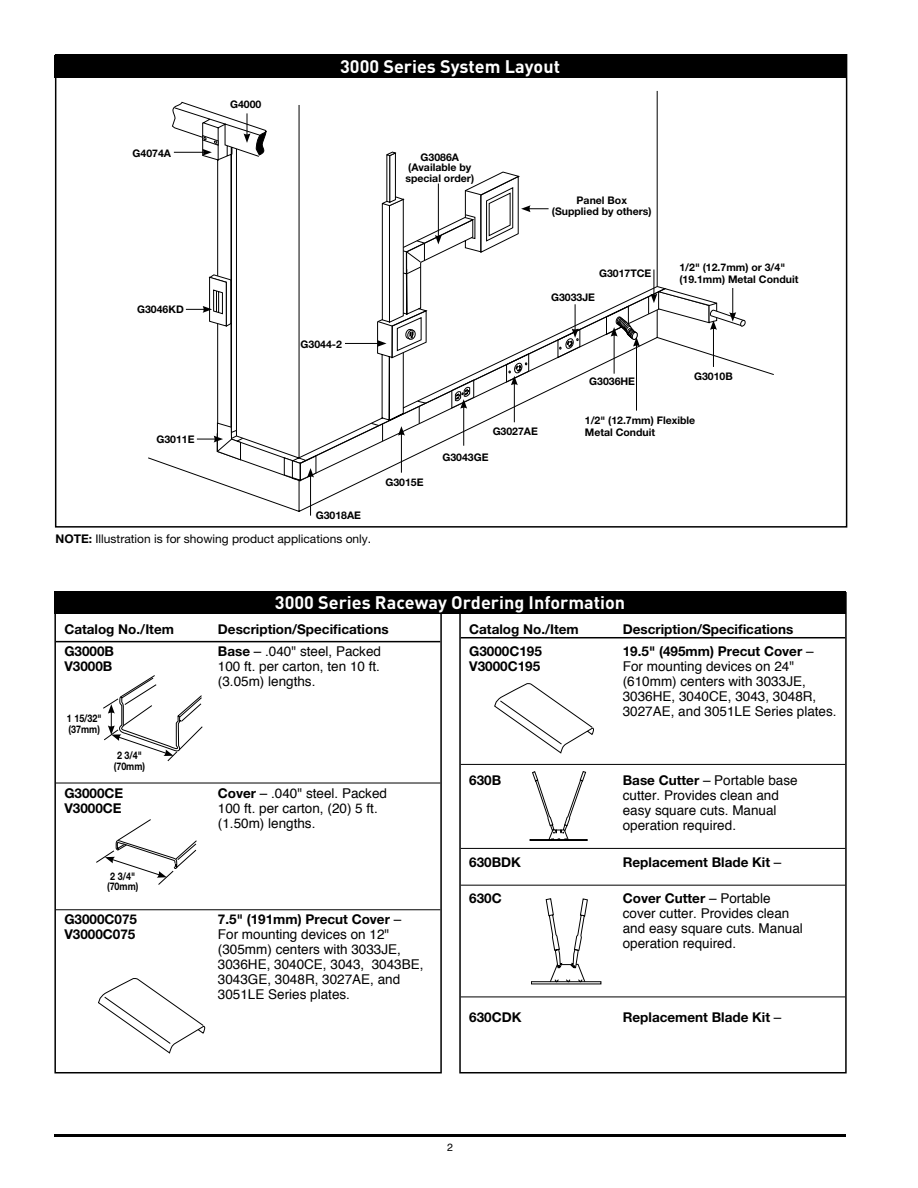
<style>
.page{position:relative;width:918px;height:1188px;background:#fff}
.page>*{position:absolute;margin:0;border:0;box-sizing:border-box;transform-origin:0 0}
.t1{font:700 18px "DIN Pro";color:#fff}
.t2{font:13.5px/15px "Helvetica";color:#000}
.t3{font:700 13.5px "Helvetica Neue";color:#000}
.t4{font:12px "Helvetica Neue";color:#000}
.t5{font:700 10.5px/10.5px "Helvetica Neue";color:#000}
.t6{font:700 10.5px/10.5px "Helvetica Neue";color:#000;text-align:center;scale:.85 1}
.t7{font:10.5px "Helvetica";color:#000}
.s1{font-weight:700}
.s2{font-family:"Helvetica Neue";font-weight:700}
.s3{font-family:"Helvetica";font-weight:400}
</style>
<div class="page">
<svg style="left:148px;top:104px;width:626px;height:408px"></svg>
<svg style="left:216px;top:171px;width:452px;height:311px"></svg>
<hr style="left:56px;top:641px;width:384px;height:1px;background:#000">
<hr style="left:56px;top:783px;width:384px;height:1px;background:#000">
<hr style="left:56px;top:909px;width:384px;height:1px;background:#000">
<div style="left:54px;top:592px;width:388px;height:481px;border:2px solid #000"></div>
<hr style="left:461px;top:637px;width:384px;height:1px;background:#000">
<hr style="left:461px;top:764px;width:384px;height:1px;background:#000">
<hr style="left:461px;top:848px;width:384px;height:1px;background:#000">
<hr style="left:461px;top:885px;width:384px;height:1px;background:#000">
<hr style="left:461px;top:997px;width:384px;height:1px;background:#000">
<div style="left:459px;top:592px;width:388px;height:481px;border:2px solid #000"></div>
<div style="left:54px;top:591px;width:792px;height:23px;background:#000"></div>
<svg style="left:530px;top:771px;width:57px;height:70px"></svg>
<svg style="left:531px;top:898px;width:70px;height:86px"></svg>
<svg style="left:98px;top:978px;width:107px;height:76px"></svg>
<svg style="left:494px;top:683px;width:100px;height:70px"></svg>
<svg style="left:103px;top:675px;width:99px;height:87px"></svg>
<svg style="left:96px;top:819px;width:101px;height:66px"></svg>
<hr style="left:54px;top:1134px;width:792px;height:3px;background:#000">
<div style="left:54px;top:55px;width:792px;height:23px;background:#000"></div>
<svg style="left:173px;top:107px;width:95px;height:353px"></svg>
<hr style="left:310px;top:475px;width:1px;height:41px;background:#000">
<svg style="left:284px;top:454px;width:33px;height:28px"></svg>
<hr style="left:401px;top:433px;width:1px;height:40px;background:#000">
<svg style="left:398px;top:426px;width:7px;height:10px"></svg>
<hr style="left:463px;top:406px;width:1px;height:40px;background:#000">
<hr style="left:514px;top:383px;width:1px;height:39px;background:#000">
<hr style="left:713px;top:328px;width:1px;height:39px;background:#000">
<hr style="left:636px;top:344px;width:1px;height:67px;background:#000">
<hr style="left:345px;top:343px;width:34px;height:1px;background:#000">
<svg style="left:377px;top:151px;width:50px;height:208px"></svg>
<svg style="left:451px;top:304px;width:189px;height:105px"></svg>
<hr style="left:438px;top:184px;width:1px;height:53px;background:#000">
<svg style="left:435px;top:235px;width:7px;height:9px"></svg>
<svg style="left:648px;top:270px;width:97px;height:60px"></svg>
<svg style="left:481px;top:177px;width:68px;height:75px"></svg>
<p class="t5" style="left:133px;top:147px;width:40px">G4074A</p>
<p class="t5" style="left:230px;top:99px;width:33px">G4000</p>
<p class="t5" style="left:137px;top:304px;width:48px">G3046KD</p>
<p class="t5" style="left:156px;top:434px;width:40px">G3011E</p>
<h1 class="t1" style="left:340px;top:54px;width:221px">3000 Series System Layout</h1>
<p class="t5" style="left:301px;top:338px;width:43px">G3044-2</p>
<p class="t5" style="left:316px;top:509px;width:47px">G3018AE</p>
<p class="t5" style="left:406px;top:152px;width:70px;text-align:center">G3086A (Available by special order)</p>
<p class="t5" style="left:552px;top:195px;width:101px;text-align:center">Panel Box (Supplied by others)</p>
<p class="t5" style="left:599px;top:268px;width:54px">G3017TCE</p>
<p class="t5" style="left:551px;top:292px;width:45px">G3033JE</p>
<p class="t5" style="left:679px;top:261px;width:120px;line-height:12px">1/2" (12.7mm) or 3/4" (19.1mm) Metal Conduit</p>
<p class="t5" style="left:385px;top:477px;width:40px">G3015E</p>
<p class="t5" style="left:493px;top:426px;width:47px">G3027AE</p>
<p class="t5" style="left:442px;top:452px;width:48px">G3043GE</p>
<p class="t5" style="left:589px;top:376px;width:47px">G3036HE</p>
<p class="t5" style="left:694px;top:371px;width:40px">G3010B</p>
<p class="t5" style="left:585px;top:414px;width:112px;line-height:12px">1/2" (12.7mm) Flexible<br>Metal Conduit</p>
<p class="t4" style="left:56px;top:532px;width:317px"><span class="s1">NOTE:</span> Illustration is for showing product applications only.</p>
<h1 class="t1" style="left:275px;top:590px;width:352px">3000 Series Raceway Ordering Information</h1>
<p class="t3" style="left:64px;top:621px;width:111px">Catalog No./Item</p>
<p class="t3" style="left:218px;top:621px;width:172px">Description/Specifications</p>
<p class="t3" style="left:64px;top:643px;width:51px">G3000B</p>
<p class="t2" style="left:218px;top:644px;width:165px"><span class="s2">Base</span> – .040" steel, Packed</p>
<p class="t3" style="left:64px;top:658px;width:50px">V3000B</p>
<p class="t2" style="left:218px;top:659px;width:164px">100 ft. per carton, ten 10 ft. (3.05m) lengths.</p>
<p class="t6" style="left:67px;top:713px;width:42px;text-align:left">1 15/32" (37mm)</p>
<p class="t6" style="left:114px;top:750px;width:38px">2 3/4" (70mm)</p>
<p class="t3" style="left:64px;top:784px;width:61px">G3000CE</p>
<p class="t2" style="left:218px;top:786px;width:171px"><span class="s2">Cover</span> – .040" steel. Packed</p>
<p class="t3" style="left:64px;top:799px;width:59px">V3000CE</p>
<p class="t2" style="left:218px;top:801px;width:161px">100 ft. per carton, (20) 5 ft. (1.50m) lengths.</p>
<p class="t6" style="left:107px;top:871px;width:38px">2 3/4" (70mm)</p>
<p class="t3" style="left:64px;top:911px;width:74px">G3000C075</p>
<p class="t3" style="left:218px;top:911px;width:185px">7.5" (191mm) Precut Cover <span class="s3">–</span></p>
<p class="t3" style="left:64px;top:926px;width:73px">V3000C075</p>
<p class="t2" style="left:218px;top:928px;width:207px">For mounting devices on 12" (305mm) centers with 3033JE,<br>3036HE, 3040CE, 3043, 3043BE,<br>3043GE, 3048R, 3027AE, and<br>3051LE Series plates.</p>
<p class="t3" style="left:469px;top:621px;width:111px">Catalog No./Item</p>
<p class="t3" style="left:623px;top:621px;width:172px">Description/Specifications</p>
<p class="t3" style="left:469px;top:643px;width:74px">G3000C195</p>
<p class="t3" style="left:623px;top:643px;width:192px">19.5" (495mm) Precut Cover <span class="s3">–</span></p>
<p class="t3" style="left:469px;top:658px;width:73px">V3000C195</p>
<p class="t2" style="left:623px;top:659px;width:215px">For mounting devices on 24" (610mm) centers with 3033JE,<br>3036HE, 3040CE, 3043, 3048R,<br>3027AE, and 3051LE Series plates.</p>
<p class="t3" style="left:469px;top:772px;width:34px">630B</p>
<p class="t2" style="left:623px;top:773px;width:176px"><span class="s2">Base Cutter</span> – Portable base cutter. Provides clean and easy square cuts. Manual operation required.</p>
<p class="t3" style="left:469px;top:853px;width:53px">630BDK</p>
<p class="t3" style="left:623px;top:853px;width:160px">Replacement Blade Kit <span class="s3">–</span></p>
<p class="t3" style="left:469px;top:890px;width:34px">630C</p>
<p class="t3" style="left:623px;top:890px;width:149px">Cover Cutter <span class="s3">– Portable</span></p>
<p class="t2" style="left:623px;top:906px;width:182px">cover cutter. Provides clean and easy square cuts. Manual operation required.</p>
<p class="t3" style="left:469px;top:1009px;width:54px">630CDK</p>
<p class="t3" style="left:623px;top:1009px;width:160px">Replacement Blade Kit <span class="s3">–</span></p>
<p class="t7" style="left:447px;top:1139px;width:7px">2</p>
</div>
